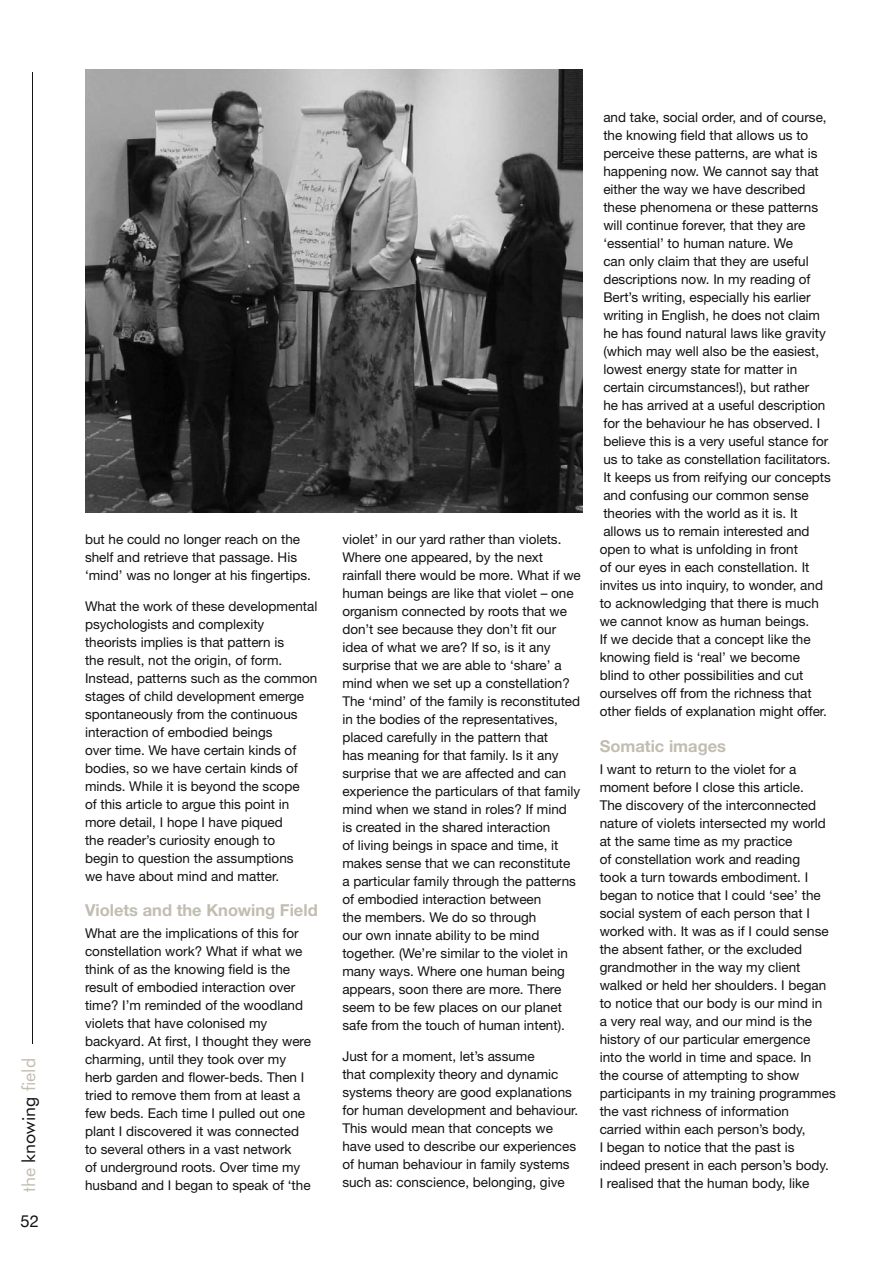
<style>
.page{position:relative;width:893px;height:1263px;background:#fff}
.page>*{position:absolute;margin:0;border:0;box-sizing:border-box;transform-origin:0 0}
.t1{font:18px "Futura BT";color:#c2bdb1}
.t2{font:700 16.5px "Helvetica Neue CE";color:#c2bdb1}
.t3{font:16.5px "Helvetica Neue";color:#121212}
.t4{font:13.5px/18px "Helvetica Neue";color:#121212}
.s1{color:#121212}
</style>
<div class="page">
<hr style="left:33px;top:72px;width:1px;height:972px;background:#121212">
<img style="left:85px;top:69px;width:497px;height:443px">
<h1 class="t1" style="left:18px;top:1192px;width:136px;rotate:-90deg">the <span class="s1">knowing</span> field</h1>
<p class="t3" style="left:21px;top:1211px;width:20px">52</p>
<p class="t4" style="left:85px;top:530px;width:227px">but he could no longer reach on the shelf and retrieve that passage. His ‘mind’ was no longer at his fingertips.</p>
<p class="t4" style="left:85px;top:597px;width:234px">What the work of these developmental psychologists and complexity theorists implies is that pattern is<br>the result, not the origin, of form.<br>Instead, patterns such as the common stages of child development emerge spontaneously from the continuous interaction of embodied beings<br>over time. We have certain kinds of bodies, so we have certain kinds of minds. While it is beyond the scope<br>of this article to argue this point in more detail, I hope I have piqued<br>the reader’s curiosity enough to<br>begin to question the assumptions<br>we have about mind and matter.</p>
<p class="t2" style="left:85px;top:900px;width:234px">Violets and the Knowing Field</p>
<p class="t4" style="left:85px;top:924px;width:228px">What are the implications of this for constellation work? What if what we think of as the knowing field is the result of embodied interaction over time? I’m reminded of the woodland violets that have colonised my backyard. At first, I thought they were charming, until they took over my herb garden and flower-beds. Then I tried to remove them from at least a few beds. Each time I pulled out one plant I discovered it was connected to several others in a vast network<br>of underground roots. Over time my husband and I began to speak of ‘the</p>
<p class="t4" style="left:342px;top:530px;width:240px">violet’ in our yard rather than violets.<br>Where one appeared, by the next rainfall there would be more. What if we human beings are like that violet – one organism connected by roots that we don’t see because they don’t fit our idea of what we are? If so, is it any surprise that we are able to ‘share’ a mind when we set up a constellation?<br>The ‘mind’ of the family is reconstituted in the bodies of the representatives, placed carefully in the pattern that<br>has meaning for that family. Is it any surprise that we are affected and can experience the particulars of that family mind when we stand in roles? If mind<br>is created in the shared interaction<br>of living beings in space and time, it makes sense that we can reconstitute a particular family through the patterns of embodied interaction between<br>the members. We do so through<br>our own innate ability to be mind together. (We’re similar to the violet in many ways. Where one human being appears, soon there are more. There seem to be few places on our planet safe from the touch of human intent).</p>
<p class="t4" style="left:342px;top:1047px;width:237px">Just for a moment, let’s assume<br>that complexity theory and dynamic systems theory are good explanations for human development and behaviour.<br>This would mean that concepts we have used to describe our experiences of human behaviour in family systems such as: conscience, belonging, give</p>
<p class="t4" style="left:600px;top:108px;width:233px">and take, social order, and of course, the knowing field that allows us to perceive these patterns, are what is happening now. We cannot say that either the way we have described these phenomena or these patterns will continue forever, that they are ‘essential’ to human nature. We<br>can only claim that they are useful descriptions now. In my reading of Bert’s writing, especially his earlier writing in English, he does not claim he has found natural laws like gravity (which may well also be the easiest, lowest energy state for matter in certain circumstances!), but rather<br>he has arrived at a useful description for the behaviour he has observed. I believe this is a very useful stance for us to take as constellation facilitators.<br>It keeps us from reifying our concepts and confusing our common sense theories with the world as it is. It allows us to remain interested and open to what is unfolding in front<br>of our eyes in each constellation. It invites us into inquiry, to wonder, and to acknowledging that there is much we cannot know as human beings.<br>If we decide that a concept like the knowing field is ‘real’ we become blind to other possibilities and cut ourselves off from the richness that other fields of explanation might offer.</p>
<p class="t2" style="left:600px;top:735px;width:128px">Somatic images</p>
<p class="t4" style="left:600px;top:760px;width:238px">I want to return to the violet for a moment before I close this article.<br>The discovery of the interconnected nature of violets intersected my world at the same time as my practice<br>of constellation work and reading<br>took a turn towards embodiment. I began to notice that I could ‘see’ the social system of each person that I worked with. It was as if I could sense the absent father, or the excluded grandmother in the way my client walked or held her shoulders. I began to notice that our body is our mind in<br>a very real way, and our mind is the history of our particular emergence into the world in time and space. In<br>the course of attempting to show participants in my training programmes the vast richness of information<br>carried within each person’s body,<br>I began to notice that the past is indeed present in each person’s body.<br>I realised that the human body, like</p>
</div>
